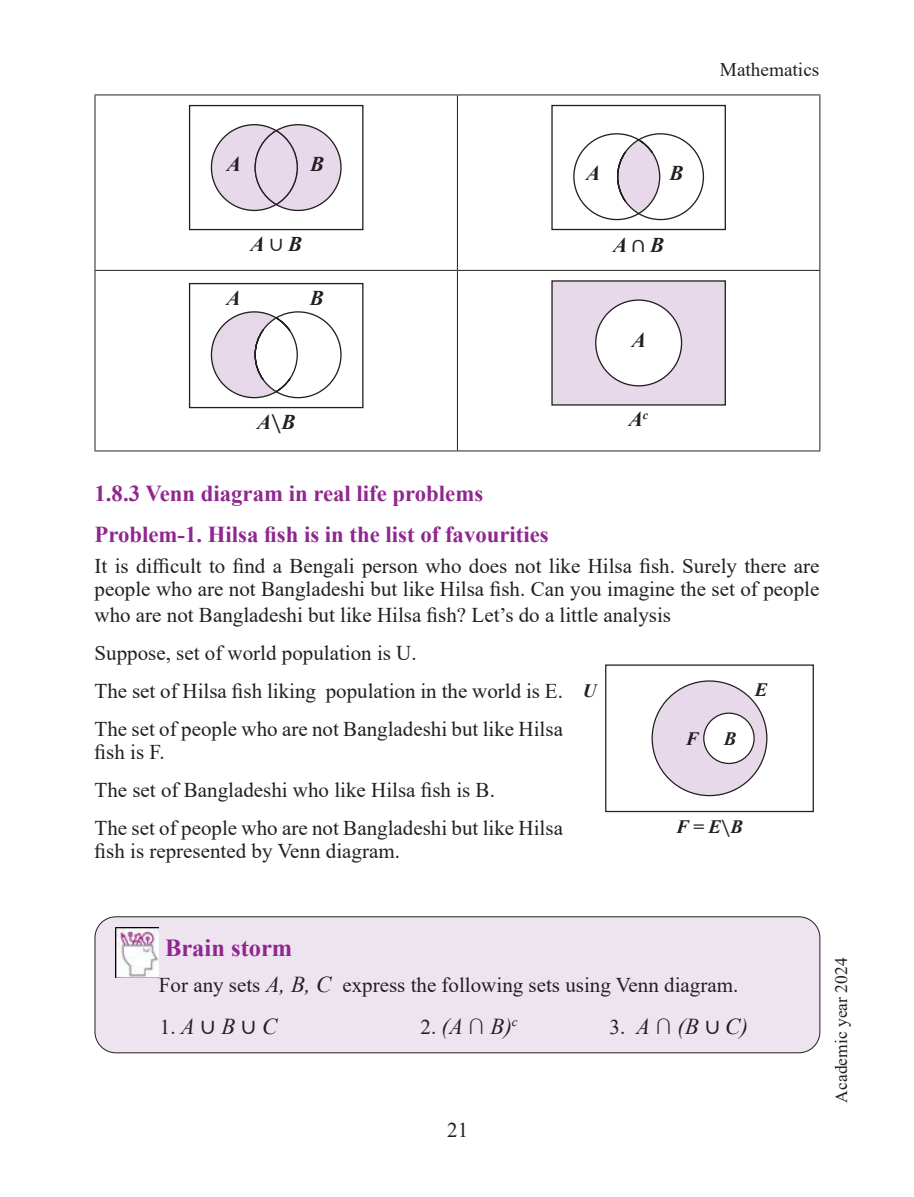
<style>
.page{position:relative;width:914px;height:1197px;background:#fff}
.page>*{position:absolute;margin:0;border:0;box-sizing:border-box;transform-origin:0 0}
.t1{font:700 24.5px "Times New Roman";color:#90268f}
.t2{font:700 22.75px/41.5px "Times New Roman";color:#90268f}
.t3{font:italic 22.75px "Times New Roman";color:#231f20}
.t4{font:21px/38px "Times New Roman";color:#231f20}
.t5{font:italic 700 21px "Times New Roman";color:#231f20}
.t6{font:19.25px "Times New Roman";color:#231f20}
.t7{font:italic 700 18.9px "Times New Roman";color:#231f20}
.t8{font:17.5px "Times New Roman";color:#231f20}
.s1{font-family:"Cambria Math";font-weight:400;font-style:normal}
.s2{font-style:italic;font-size:22.75px}
.s3{font-style:normal;font-size:21px}
.s4{font-family:"Cambria Math";font-style:normal}
</style>
<div class="page">
<hr style="left:94px;top:94px;width:363px;height:1px;background:#231f20">
<hr style="left:94px;top:95px;width:1px;height:175px;background:#231f20">
<hr style="left:457px;top:94px;width:363px;height:1px;background:#231f20">
<hr style="left:457px;top:95px;width:1px;height:175px;background:#231f20">
<hr style="left:819px;top:95px;width:1px;height:175px;background:#231f20">
<hr style="left:94px;top:270px;width:363px;height:1px;background:#231f20">
<hr style="left:94px;top:271px;width:1px;height:180px;background:#231f20">
<hr style="left:457px;top:270px;width:363px;height:1px;background:#231f20">
<hr style="left:457px;top:271px;width:1px;height:180px;background:#231f20">
<hr style="left:819px;top:271px;width:1px;height:180px;background:#231f20">
<hr style="left:94px;top:451px;width:363px;height:1px;background:#231f20">
<hr style="left:457px;top:451px;width:363px;height:1px;background:#231f20">
<div style="left:189px;top:105px;width:174px;height:125px;border:1px solid #231f20"></div>
<svg style="left:210px;top:124px;width:132px;height:88px"></svg>
<div style="left:255px;top:131px;width:42px;height:73px;background:#e7d8ea;border-radius:50%"></div>
<div style="left:254px;top:130px;width:44px;height:75px;border:1px solid #231f20;border-radius:50%"></div>
<div style="left:551px;top:105px;width:175px;height:125px;border:1px solid #231f20"></div>
<svg style="left:573px;top:133px;width:131px;height:88px"></svg>
<div style="left:189px;top:283px;width:174px;height:125px;border:1px solid #231f20"></div>
<svg style="left:210px;top:311px;width:132px;height:88px"></svg>
<div style="left:552px;top:281px;width:173px;height:124px;background:#e7d8ea"></div>
<div style="left:595px;top:300px;width:86px;height:86px;background:#fff;border-radius:50%"></div>
<div style="left:95px;top:917px;width:724px;height:136px;background:#eee4f0;border-radius:21px"></div>
<img style="left:116px;top:927px;width:43px;height:51px">
<div style="left:94px;top:916px;width:726px;height:137px;border:1px solid #231f20;border-radius:21px"></div>
<div style="left:605px;top:664px;width:208px;height:148px;border:1px solid #231f20"></div>
<div style="left:652px;top:681px;width:114px;height:115px;background:#e7d8ea;border-radius:50%"></div>
<div style="left:703px;top:713px;width:51px;height:50px;background:#fff;border-radius:50%"></div>
<div style="left:703px;top:713px;width:51px;height:51px;border:1px solid #231f20;border-radius:50%"></div>
<p class="t6" style="left:719px;top:63px;width:101px">Mathematics</p>
<p class="t5" style="left:227px;top:156px;width:16px">A</p>
<p class="t5" style="left:310px;top:156px;width:16px">B</p>
<p class="t5" style="left:586px;top:166px;width:16px">A</p>
<p class="t5" style="left:669px;top:166px;width:16px">B</p>
<p class="t5" style="left:250px;top:237px;width:53px">A<span class="s1">∪</span> B</p>
<p class="t5" style="left:613px;top:237px;width:53px">A <span class="s1">∩</span> B</p>
<p class="t5" style="left:226px;top:291px;width:16px">A</p>
<p class="t5" style="left:310px;top:291px;width:16px">B</p>
<p class="t5" style="left:257px;top:415px;width:40px">A<span class="s1">\</span>B</p>
<p class="t5" style="left:632px;top:333px;width:16px">A</p>
<p class="t5" style="left:629px;top:412px;width:21px">A<sup>c</sup></p>
<p class="t2" style="left:94px;top:475px;width:455px">1.8.3 Venn diagram in real life problems<br>Problem-1. Hilsa fish is in the list of favourities</p>
<p class="t4" style="left:94px;top:553px;width:726px;line-height:23.1px">It is difficult to find a Bengali person who does not like Hilsa fish. Surely there are people who are not Bangladeshi but like Hilsa fish. Can you imagine the set of people</p>
<p class="t4" style="left:94px;top:595px;width:578px">who are not Bangladeshi but like Hilsa fish? Let’s do a little analysis Suppose, set of world population is U.<br>The set of Hilsa fish liking population in the world is E.<br>The set of people who are not Bangladeshi but like Hilsa</p>
<p class="t4" style="left:94px;top:732px;width:470px">fish is F.<br>The set of Bangladeshi who like Hilsa fish is B.<br>The set of people who are not Bangladeshi but like Hilsa</p>
<p class="t4" style="left:94px;top:831px;width:307px">fish is represented by Venn diagram.</p>
<p class="t7" style="left:754px;top:683px;width:14px">E</p>
<p class="t7" style="left:582px;top:685px;width:15px">U</p>
<p class="t7" style="left:686px;top:733px;width:14px">F</p>
<p class="t7" style="left:723px;top:733px;width:14px">B</p>
<p class="t7" style="left:676px;top:820px;width:68px">F = E<span class="s1">\</span>B</p>
<p class="t1" style="left:165px;top:940px;width:129px">Brain storm</p>
<p class="t4" style="left:159px;top:966px;width:581px">For any sets <span class="s2">A, B, C</span> express the following sets using Venn diagram.</p>
<p class="t3" style="left:160px;top:1018px;width:119px"><span class="s3">1.</span> A <span class="s4">∪</span> B <span class="s4">∪</span> C</p>
<p class="t3" style="left:420px;top:1010px;width:99px"><span class="s3">2.</span> (A ∩ B)<sup>c</sup></p>
<p class="t3" style="left:609px;top:1010px;width:140px"><span class="s3">3.</span> A ∩ (B <span class="s4">∪</span> C)</p>
<p class="t4" style="left:447px;top:1111px;width:22px">21</p>
<p class="t8" style="left:835px;top:1102px;width:146px;rotate:-90deg">Academic year 2024</p>
</div>
